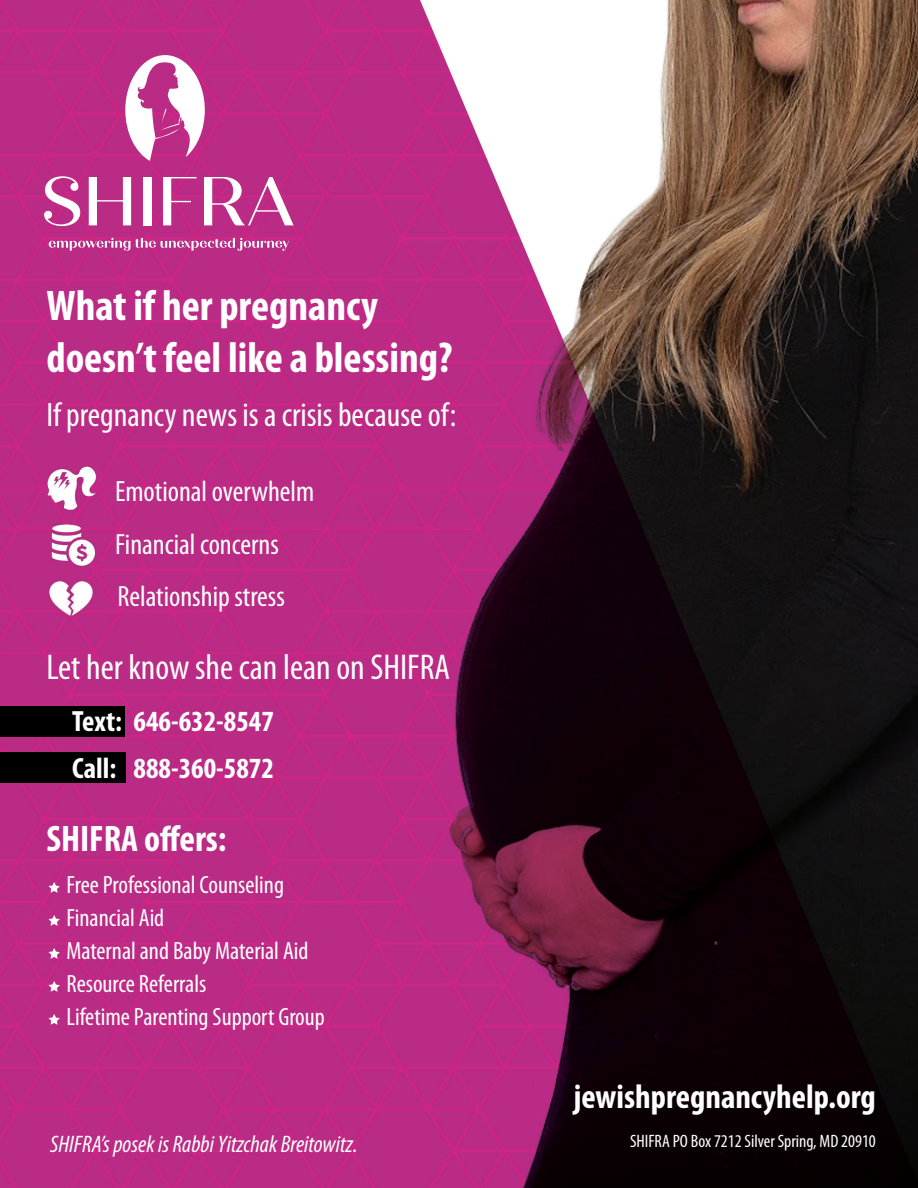
<style>
.page{position:relative;width:918px;height:1188px;background:#fff}
.page>*{position:absolute;margin:0;border:0;box-sizing:border-box;transform-origin:0 0}
.t1{font:700 condensed 43.05px/51.6px "Myriad Pro";color:#fff}
.t2{font:700 condensed 37.05px "Myriad Pro";color:#fff}
.t3{font:condensed 36px "Myriad Pro";color:#fff}
.t4{font:condensed 34.05px "Myriad Pro";color:#fff}
.t5{font:700 condensed 34.05px "Myriad Pro";color:#fff}
.t6{font:condensed 29.4px "Myriad Pro";color:#fff}
.t7{font:700 condensed 29.4px "Myriad Pro";color:#fff}
.t8{font:condensed 25.05px "Myriad Pro";color:#fff}
.t9{font:italic condensed 24px "Myriad Pro";color:#fff}
.t10{font:condensed 18px "Myriad Pro";color:#fff}
</style>
<div class="page">
<img style="left:0;top:0;width:918px;height:1188px">
<svg style="left:48px;top:882px;width:12px;height:11px"></svg>
<svg style="left:48px;top:915px;width:12px;height:11px"></svg>
<svg style="left:48px;top:948px;width:12px;height:11px"></svg>
<svg style="left:48px;top:981px;width:12px;height:11px"></svg>
<svg style="left:48px;top:1014px;width:12px;height:11px"></svg>
<div style="left:0;top:706px;width:125px;height:31px;background:#000"></div>
<div style="left:0;top:752px;width:125px;height:31px;background:#000"></div>
<svg style="left:49px;top:238px;width:240px;height:13px;background:#cd5fa2"></svg>
<svg style="left:44px;top:176px;width:36px;height:50px"></svg>
<svg style="left:89px;top:177px;width:42px;height:48px"></svg>
<div style="left:143px;top:177px;width:8px;height:48px;background:#fff"></div>
<svg style="left:163px;top:177px;width:34px;height:48px"></svg>
<svg style="left:204px;top:177px;width:90px;height:48px"></svg>
<svg style="left:125px;top:55px;width:80px;height:106px"></svg>
<p class="t1" style="left:46px;top:279px;width:408px">What if her pregnancy doesn’t feel like a blessing?</p>
<p class="t4" style="left:46px;top:395px;width:412px">If pregnancy news is a crisis because of:</p>
<p class="t6" style="left:115px;top:473px;width:201px">Emotional overwhelm</p>
<p class="t6" style="left:115px;top:527px;width:165px">Financial concerns</p>
<p class="t6" style="left:118px;top:579px;width:169px">Relationship stress</p>
<p class="t3" style="left:46px;top:645px;width:405px">Let her know she can lean on SHIFRA</p>
<p class="t7" style="left:72px;top:703px;width:203px">Text: 646-632-8547</p>
<p class="t7" style="left:72px;top:750px;width:203px">Call: 888-360-5872</p>
<p class="t2" style="left:46px;top:816px;width:182px">SHIFRA offers:</p>
<p class="t8" style="left:66px;top:869px;width:219px">Free Professional Counseling</p>
<p class="t8" style="left:66px;top:902px;width:99px">Financial Aid</p>
<p class="t8" style="left:66px;top:935px;width:244px">Maternal and Baby Material Aid</p>
<p class="t8" style="left:66px;top:968px;width:141px">Resource Referrals</p>
<p class="t8" style="left:66px;top:1001px;width:260px">Lifetime Parenting Support Group</p>
<p class="t9" style="left:50px;top:1130px;width:309px">SHIFRA’s posek is Rabbi Yitzchak Breitowitz.</p>
<p class="t5" style="left:574px;top:1076px;width:303px">jewishpregnancyhelp.org</p>
<p class="t10" style="left:630px;top:1130px;width:247px">SHIFRA PO Box 7212 Silver Spring, MD 20910</p>
</div>
